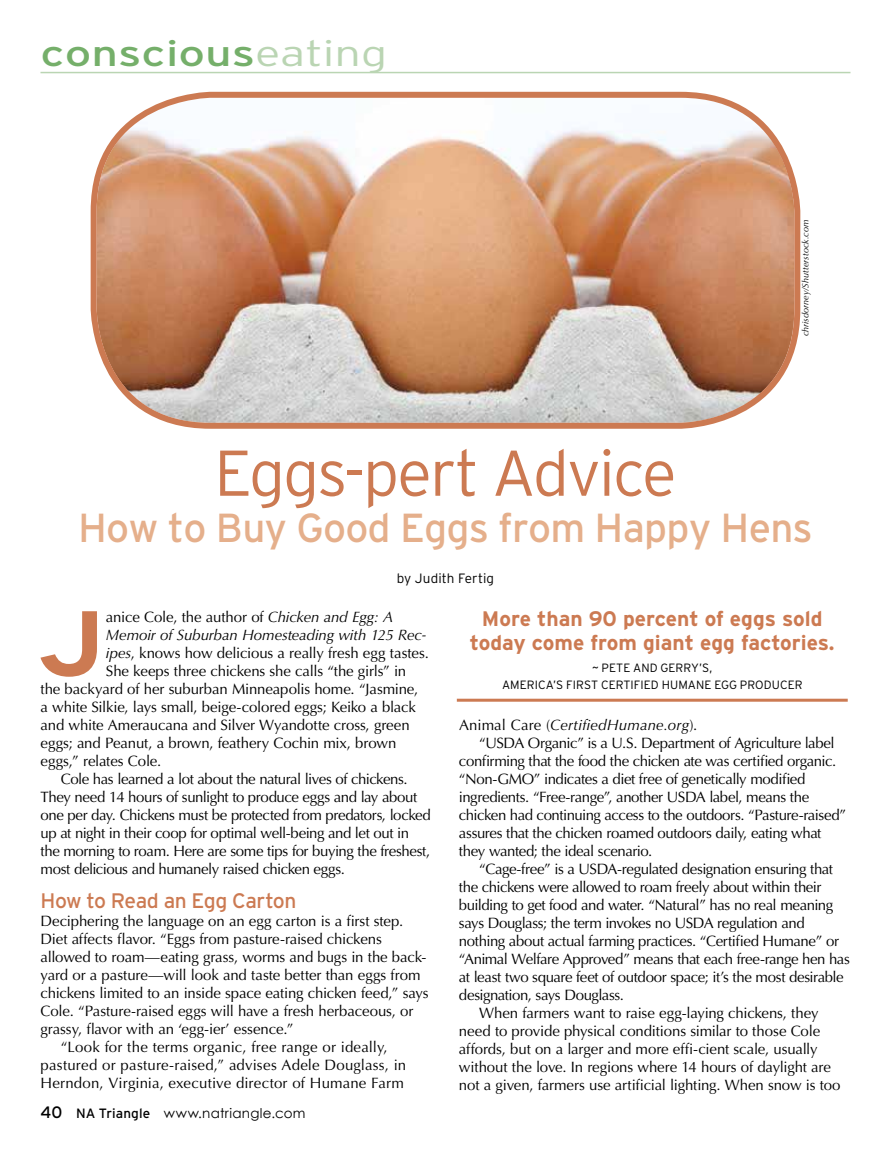
<style>
.page{position:relative;width:891px;height:1161px;background:#fff}
.page>*{position:absolute;margin:0;border:0;box-sizing:border-box;transform-origin:0 0}
.t1{font:700 92.1px "Interstate";color:#cc7a52;scale:1.15 1}
.t2{font:300 64.5px "Interstate";letter-spacing:-.03em;color:#cc7a52}
.t3{font:40.5px "Interstate";letter-spacing:-.02em;color:#e5af8b}
.t4{font:36px "Interstate";color:#75af6a;scale:1.3 1}
.t5{font:700 21px/24px "Interstate";color:#cc7a52;text-align:center}
.t6{font:21px "Interstate";letter-spacing:-.02em;color:#cc7a52}
.t7{font:15px "Optima LT Std";letter-spacing:-.02em;color:#000}
.t8{font:15px "Optima LT Std";letter-spacing:.015em;color:#000}
.t9{font:15px "Optima LT Std";letter-spacing:.01em;color:#000}
.t10{font:italic 15px "Optima LT Std";letter-spacing:-.005em;color:#000}
.t11{font:italic 15px "Optima LT Std";letter-spacing:.015em;color:#000}
.t12{font:13.5px "Century Gothic";letter-spacing:.02em;color:#000}
.t13{font:300 13.5px "Interstate";letter-spacing:.01em;color:#000}
.t14{font:300 12px/16.5px "Interstate";letter-spacing:.005em;color:#000;text-align:center}
.t15{font:italic 9px "Optima LT Std";letter-spacing:.005em;color:#000}
.s1{font-weight:300;color:#bad5b3}
.s2{font-style:italic}
.s3{font-family:"Interstate";font-size:16.5px}
.s4{font-family:"Interstate"}
.s5{font-style:normal}
</style>
<div class="page">
<hr style="left:40px;top:72px;width:810px;height:1px;background:#bad5b3">
<hr style="left:457px;top:699px;width:391px;height:3px;background:#cc7a52">
<img style="left:97px;top:98px;width:697px;height:325px">
<div style="left:91px;top:92px;width:709px;height:337px;border:6px solid #cc7a52;border-radius:117px"></div>
<h3 class="t4" style="left:40px;top:34px;width:268px">conscious<span class="s1">eating</span></h3>
<p class="t15" style="left:800px;top:336px;width:118px;rotate:-90deg">chrisdorney/Shutterstock.com</p>
<h2 class="t2" style="left:214px;top:437px;width:464px">Eggs-pert Advice</h2>
<h3 class="t3" style="left:78px;top:505px;width:736px">How to Buy Good Eggs from Happy Hens</h3>
<p class="t13" style="left:397px;top:570px;width:99px">by Judith Fertig</p>
<h1 class="t1" style="left:37px;top:592px;width:61px">J</h1>
<p class="t7" style="left:106px;top:608px;width:289px">anice Cole, the author of <span class="s2">Chicken and Egg: A</span></p>
<p class="t10" style="left:106px;top:626px;width:322px">Memoir of Suburban Homesteading with 125 Rec-</p>
<p class="t7" style="left:106px;top:644px;width:325px"><span class="s2">ipes</span>, knows how delicious a really fresh egg tastes.</p>
<p class="t7" style="left:106px;top:662px;width:302px">She keeps three chickens she calls “the girls” in</p>
<p class="t7" style="left:40px;top:680px;width:379px">the backyard of her suburban Minneapolis home. “Jasmine,</p>
<p class="t7" style="left:40px;top:698px;width:377px">a white Silkie, lays small, beige-colored eggs; Keiko a black</p>
<p class="t7" style="left:40px;top:716px;width:371px">and white Ameraucana and Silver Wyandotte cross, green</p>
<p class="t7" style="left:40px;top:734px;width:358px">eggs; and Peanut, a brown, feathery Cochin mix, brown</p>
<p class="t7" style="left:40px;top:752px;width:122px">eggs,” relates Cole.</p>
<p class="t7" style="left:61px;top:770px;width:348px">Cole has learned a lot about the natural lives of chickens.</p>
<p class="t7" style="left:40px;top:788px;width:378px">They need 14 hours of sunlight to produce eggs and lay about</p>
<p class="t7" style="left:40px;top:806px;width:392px">one per day. Chickens must be protected from predators, locked</p>
<p class="t7" style="left:40px;top:824px;width:370px">up at night in their coop for optimal well-being and let out in</p>
<p class="t7" style="left:40px;top:842px;width:391px">the morning to roam. Here are some tips for buying the freshest,</p>
<p class="t7" style="left:40px;top:860px;width:306px">most delicious and humanely raised chicken eggs.</p>
<h3 class="t6" style="left:40px;top:889px;width:257px">How to Read an Egg Carton</h3>
<p class="t7" style="left:40px;top:912px;width:364px">Deciphering the language on an egg carton is a first step.</p>
<p class="t7" style="left:40px;top:930px;width:343px">Diet affects flavor. “Eggs from pasture-raised chickens</p>
<p class="t7" style="left:40px;top:948px;width:388px">allowed to roam—eating grass, worms and bugs in the back-</p>
<p class="t7" style="left:40px;top:966px;width:382px">yard or a pasture—will look and taste better than eggs from</p>
<p class="t7" style="left:40px;top:984px;width:390px">chickens limited to an inside space eating chicken feed,” says</p>
<p class="t7" style="left:40px;top:1002px;width:374px">Cole. “Pasture-raised eggs will have a fresh herbaceous, or</p>
<p class="t7" style="left:40px;top:1020px;width:254px">grassy, flavor with an ‘egg-ier’ essence.”</p>
<p class="t8" style="left:61px;top:1038px;width:328px">“Look for the terms organic, free range or ideally,</p>
<p class="t8" style="left:40px;top:1056px;width:367px">pastured or pasture-raised,” advises Adele Douglass, in</p>
<p class="t9" style="left:40px;top:1074px;width:365px">Herndon, Virginia, executive director of Humane Farm</p>
<p class="t12" style="left:40px;top:1105px;width:267px"><span class="s3">40</span> <span class="s4">NA Triangle</span> www.natriangle.com</p>
<h3 class="t5" style="left:470px;top:607px;width:366px">More than 90 percent of eggs sold today come from giant egg factories.</h3>
<p class="t14" style="left:502px;top:660px;width:302px">~ PETE AND GERRY’S,<br>AMERICA’S FIRST CERTIFIED HUMANE EGG PRODUCER</p>
<p class="t11" style="left:459px;top:716px;width:240px"><span class="s5">Animal Care (</span>CertifiedHumane.org<span class="s5">).</span></p>
<p class="t7" style="left:479px;top:734px;width:357px">“USDA Organic” is a U.S. Department of Agriculture label</p>
<p class="t7" style="left:459px;top:752px;width:379px">confirming that the food the chicken ate was certified organic.</p>
<p class="t7" style="left:459px;top:770px;width:348px">“Non-GMO” indicates a diet free of genetically modified</p>
<p class="t7" style="left:459px;top:788px;width:352px">ingredients. “Free-range”, another USDA label, means the</p>
<p class="t7" style="left:459px;top:806px;width:389px">chicken had continuing access to the outdoors. “Pasture-raised”</p>
<p class="t7" style="left:459px;top:824px;width:364px">assures that the chicken roamed outdoors daily, eating what</p>
<p class="t7" style="left:459px;top:842px;width:195px">they wanted; the ideal scenario.</p>
<p class="t7" style="left:479px;top:860px;width:355px">“Cage-free” is a USDA-regulated designation ensuring that</p>
<p class="t7" style="left:459px;top:878px;width:364px">the chickens were allowed to roam freely about within their</p>
<p class="t7" style="left:459px;top:896px;width:376px">building to get food and water. “Natural” has no real meaning</p>
<p class="t7" style="left:459px;top:914px;width:347px">says Douglass; the term invokes no USDA regulation and</p>
<p class="t7" style="left:459px;top:932px;width:382px">nothing about actual farming practices. “Certified Humane” or</p>
<p class="t7" style="left:459px;top:950px;width:393px">“Animal Welfare Approved” means that each free-range hen has</p>
<p class="t7" style="left:459px;top:968px;width:386px">at least two square feet of outdoor space; it’s the most desirable</p>
<p class="t7" style="left:459px;top:986px;width:167px">designation, says Douglass.</p>
<p class="t7" style="left:479px;top:1004px;width:341px">When farmers want to raise egg-laying chickens, they</p>
<p class="t7" style="left:459px;top:1022px;width:363px">need to provide physical conditions similar to those Cole</p>
<p class="t7" style="left:459px;top:1040px;width:360px">affords, but on a larger and more effi-cient scale, usually</p>
<p class="t7" style="left:459px;top:1058px;width:374px">without the love. In regions where 14 hours of daylight are</p>
<p class="t7" style="left:459px;top:1076px;width:383px">not a given, farmers use artificial lighting. When snow is too</p>
</div>
